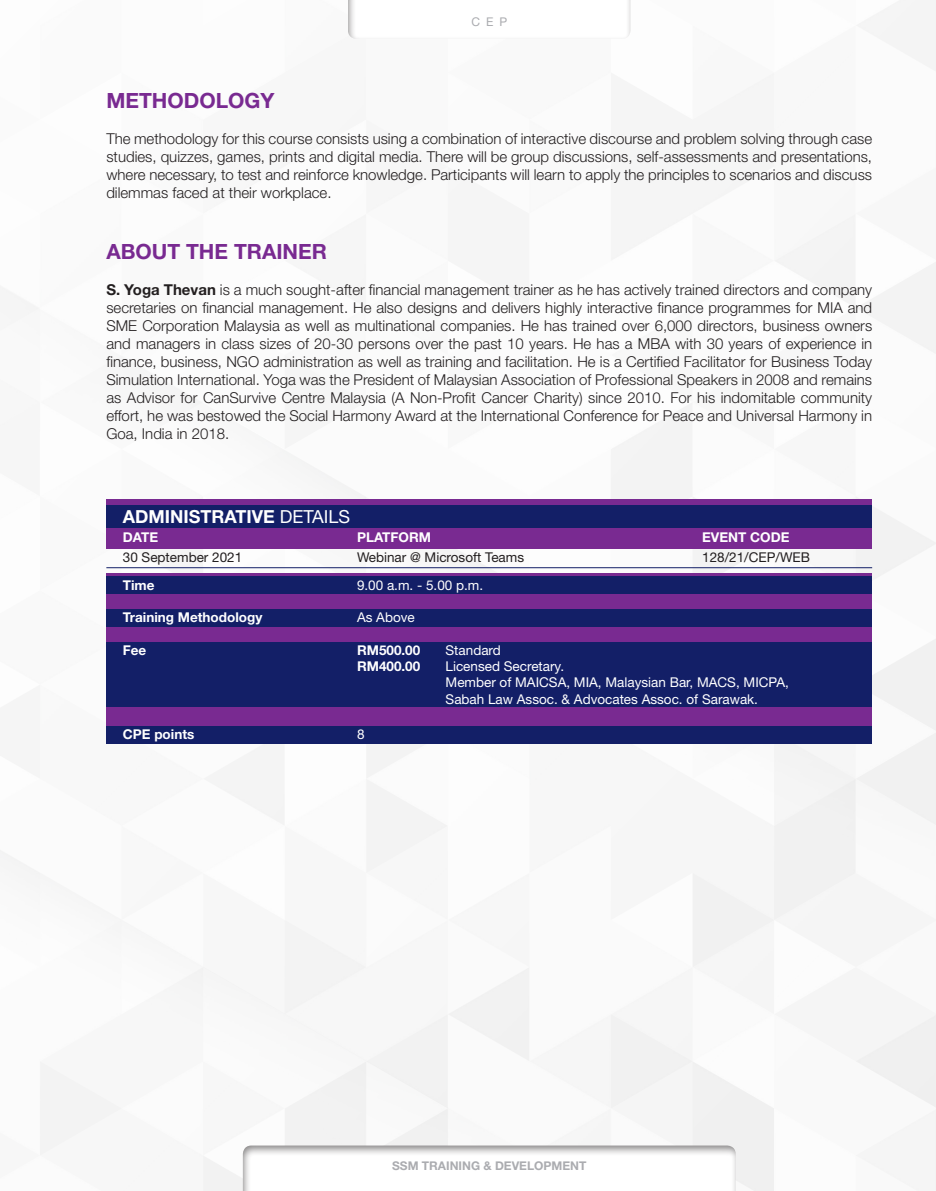
<style>
.page{position:relative;width:936px;height:1191px;background:#fff}
.page>*{position:absolute;margin:0;border:0;box-sizing:border-box;transform-origin:0 0}
.Paragraph_Style_1{font:700 21px "Helvetica Neue";color:#792a91}
.t1{font:700 18px "Helvetica Neue";color:#fff}
.Body_9pt{font:300 15px/18px "Helvetica Neue";color:#231f20;text-align:justify}
.t2{font:13.5px "Helvetica Neue";color:#fff}
.t3{font:700 13.5px "Helvetica Neue";color:#fff}
.t4{font:13.5px "Helvetica Neue";color:#231f20}
.t5{font:700 12px "Helvetica Neue";color:#abacb0}
.Body_9pt-2{font:12px "Helvetica Neue";color:#abacb0}
.s1{font-weight:700}
.s2{font-weight:400}
</style>
<div class="page">
<div style="left:242px;top:1145px;width:495px;height:46px;background:#231f20;opacity:.55"></div>
<div style="left:264px;top:1160px;width:450px;height:31px;background:#fff"></div>
<div style="left:106px;top:573px;width:766px;height:155px;background:#792a91"></div>
<div style="left:106px;top:576px;width:766px;height:18px;background:#131f67"></div>
<div style="left:106px;top:609px;width:766px;height:18px;background:#131f67"></div>
<div style="left:106px;top:726px;width:766px;height:18px;background:#131f67"></div>
<div style="left:106px;top:642px;width:766px;height:65px;background:#131f67"></div>
<hr style="left:106px;top:567px;width:766px;height:1px;background:#131f67">
<div style="left:106px;top:499px;width:766px;height:50px;background:#792a91"></div>
<div style="left:106px;top:505px;width:766px;height:22px;background:#131f67"></div>
<p class="Body_9pt-2" style="left:471px;top:15px;width:37px">CEP</p>
<p class="Paragraph_Style_1" style="left:106px;top:87px;width:170px">METHODOLOGY</p>
<p class="Body_9pt" style="left:106px;top:129px;width:767px">The methodology for this course consists using a combination of interactive discourse and problem solving through case studies, quizzes, games, prints and digital media. There will be group discussions, self-assessments and presentations, where necessary, to test and reinforce knowledge. Participants will learn to apply the principles to scenarios and discuss dilemmas faced at their workplace.</p>
<p class="Paragraph_Style_1" style="left:106px;top:238px;width:222px">ABOUT THE TRAINER</p>
<p class="Body_9pt" style="left:106px;top:280px;width:767px"><span class="s1">S. Yoga Thevan</span> is a much sought-after financial management trainer as he has actively trained directors and company secretaries on financial management. He also designs and delivers highly interactive finance programmes for MIA and SME Corporation Malaysia as well as multinational companies. He has trained over 6,000 directors, business owners and managers in class sizes of 20-30 persons over the past 10 years. He has a MBA with 30 years of experience in finance, business, NGO administration as well as training and facilitation. He is a Certified Facilitator for Business Today Simulation International. Yoga was the President of Malaysian Association of Professional Speakers in 2008 and remains as Advisor for CanSurvive Centre Malaysia (A Non-Profit Cancer Charity) since 2010. For his indomitable community effort, he was bestowed the Social Harmony Award at the International Conference for Peace and Universal Harmony in Goa, India in 2018.</p>
<p class="t1" style="left:123px;top:505px;width:229px">ADMINISTRATIVE <span class="s2">DETAILS</span></p>
<p class="t3" style="left:123px;top:529px;width:37px">DATE</p>
<p class="t3" style="left:357px;top:529px;width:76px">PLATFORM</p>
<p class="t3" style="left:702px;top:529px;width:89px">EVENT CODE</p>
<p class="t4" style="left:123px;top:549px;width:121px">30 September 2021</p>
<p class="t4" style="left:357px;top:549px;width:169px">Webinar @ Microsoft Teams</p>
<p class="t4" style="left:702px;top:549px;width:109px">128/21/CEP/WEB</p>
<p class="t3" style="left:123px;top:577px;width:33px">Time</p>
<p class="t2" style="left:357px;top:577px;width:128px">9.00 a.m. - 5.00 p.m.</p>
<p class="t3" style="left:123px;top:609px;width:141px">Training Methodology</p>
<p class="t2" style="left:357px;top:609px;width:59px">As Above</p>
<p class="t3" style="left:123px;top:641px;width:25px">Fee</p>
<p class="t3" style="left:357px;top:641px;width:65px">RM500.00</p>
<p class="t2" style="left:445px;top:642px;width:57px">Standard</p>
<p class="t3" style="left:357px;top:658px;width:65px">RM400.00</p>
<p class="t2" style="left:445px;top:658px;width:120px">Licensed Secretary.</p>
<p class="t2" style="left:445px;top:674px;width:345px">Member of MAICSA, MIA, Malaysian Bar, MACS, MICPA,</p>
<p class="t2" style="left:445px;top:690px;width:314px">Sabah Law Assoc. &amp; Advocates Assoc. of Sarawak.</p>
<p class="t3" style="left:123px;top:726px;width:73px">CPE points</p>
<p class="t2" style="left:357px;top:726px;width:9px">8</p>
<p class="t5" style="left:392px;top:1158px;width:196px">SSM TRAINING &amp; DEVELOPMENT</p>
</div>
